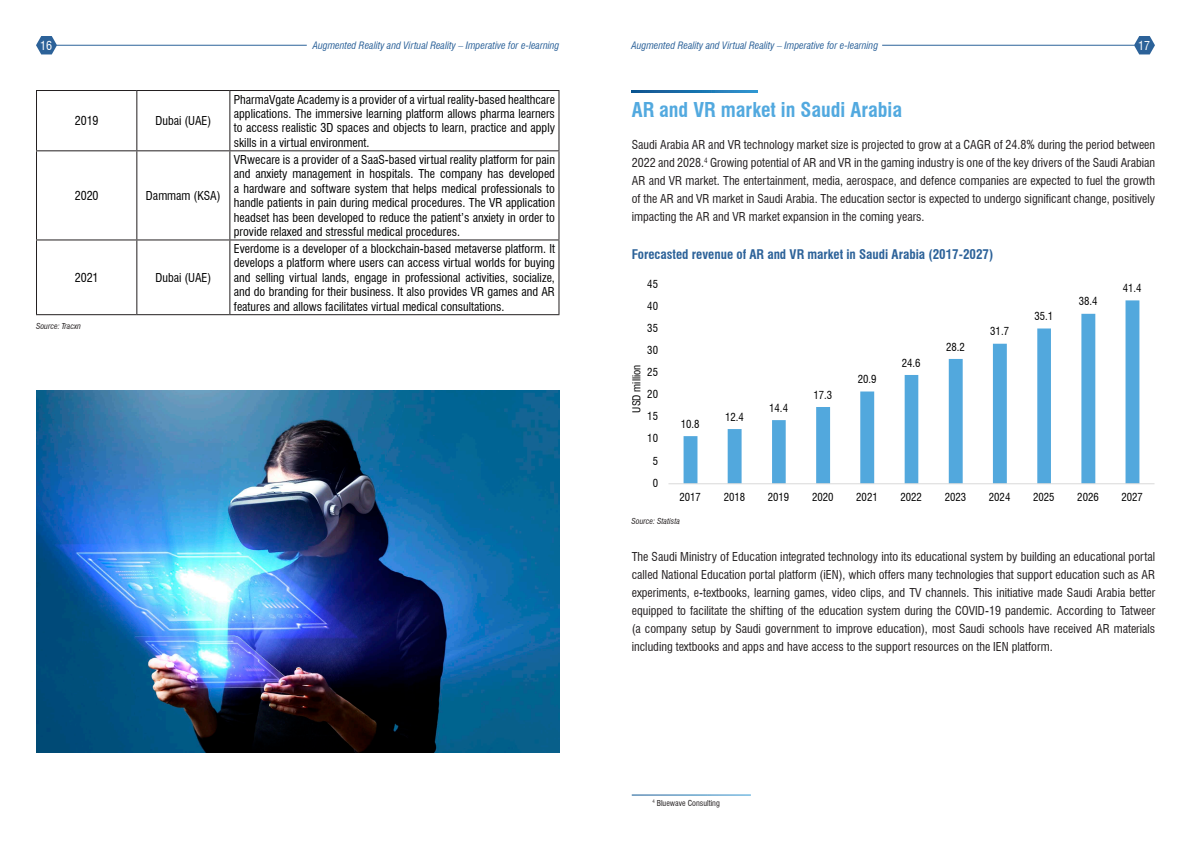
<style>
.page{position:relative;width:1191px;height:842px;background:#fff}
.page>*{position:absolute;margin:0;border:0;box-sizing:border-box;transform-origin:0 0}
.t1{font:700 condensed 20px "Swiss 721 BT";color:#52a9df}
.t2{font:700 condensed 13px "Swiss 721 BT";color:#2c6299}
.t3{font:condensed 12px/18px "Swiss 721 BT";color:#231f20;text-align:justify}
.t4{font:condensed 12px/14.4px "Swiss 721 BT";color:#000;text-align:justify}
.t5{font:condensed 12px "Swiss 721 BT";color:#fff}
.t6{font:condensed 10.8px "Swiss 721 BT";color:#000}
.t7{font:italic condensed 10px "Swiss 721 BT";color:#2c6299}
.t8{font:italic condensed 8px "Swiss 721 BT";color:#231f20}
.t9{font:condensed 8px "Swiss 721 BT";color:#231f20}
</style>
<div class="page">
<svg style="left:36px;top:36px;width:21px;height:18px"></svg>
<hr style="left:56px;top:45px;width:251px;height:1px;background:#2c6299">
<svg style="left:1134px;top:36px;width:21px;height:18px"></svg>
<hr style="left:882px;top:45px;width:252px;height:1px;background:#2c6299">
<hr style="left:36px;top:90px;width:101px;height:1px;background:#231f20">
<hr style="left:36px;top:91px;width:1px;height:59px;background:#231f20">
<hr style="left:137px;top:90px;width:93px;height:1px;background:#231f20">
<hr style="left:136px;top:91px;width:1px;height:59px;background:#231f20">
<hr style="left:230px;top:90px;width:329px;height:1px;background:#231f20">
<hr style="left:229px;top:91px;width:1px;height:59px;background:#231f20">
<hr style="left:558px;top:91px;width:1px;height:59px;background:#231f20">
<hr style="left:36px;top:150px;width:101px;height:1px;background:#231f20">
<hr style="left:36px;top:151px;width:1px;height:88px;background:#231f20">
<hr style="left:137px;top:150px;width:93px;height:1px;background:#231f20">
<hr style="left:136px;top:151px;width:1px;height:88px;background:#231f20">
<hr style="left:230px;top:150px;width:329px;height:1px;background:#231f20">
<hr style="left:229px;top:151px;width:1px;height:88px;background:#231f20">
<hr style="left:558px;top:151px;width:1px;height:88px;background:#231f20">
<hr style="left:36px;top:239px;width:101px;height:1px;background:#231f20">
<hr style="left:36px;top:240px;width:1px;height:74px;background:#231f20">
<hr style="left:137px;top:239px;width:93px;height:1px;background:#231f20">
<hr style="left:136px;top:240px;width:1px;height:74px;background:#231f20">
<hr style="left:230px;top:239px;width:329px;height:1px;background:#231f20">
<hr style="left:229px;top:240px;width:1px;height:74px;background:#231f20">
<hr style="left:558px;top:240px;width:1px;height:74px;background:#231f20">
<hr style="left:36px;top:314px;width:101px;height:1px;background:#231f20">
<hr style="left:137px;top:314px;width:93px;height:1px;background:#231f20">
<hr style="left:230px;top:314px;width:329px;height:1px;background:#231f20">
<img style="left:36px;top:390px;width:523px;height:362px">
<svg style="left:632px;top:90px;width:125px;height:2px"></svg>
<svg style="left:683px;top:300px;width:456px;height:183px"></svg>
<hr style="left:668px;top:483px;width:486px;height:1px;background:#d9d9d9">
<p class="t5" style="left:40px;top:38px;width:13px">16</p>
<p class="t7" style="left:313px;top:39px;width:248px">Augmented Reality and Virtual Reality – Imperative for e-learning</p>
<p class="t7" style="left:631px;top:39px;width:248px">Augmented Reality and Virtual Reality – Imperative for e-learning</p>
<p class="t5" style="left:1138px;top:38px;width:13px">17</p>
<p class="t4" style="left:75px;top:114px;width:25px">2019</p>
<p class="t4" style="left:155px;top:114px;width:57px">Dubai (UAE)</p>
<p class="t4" style="left:75px;top:188px;width:25px">2020</p>
<p class="t4" style="left:146px;top:188px;width:76px">Dammam (KSA)</p>
<p class="t4" style="left:75px;top:270px;width:25px">2021</p>
<p class="t4" style="left:155px;top:270px;width:57px">Dubai (UAE)</p>
<p class="t8" style="left:36px;top:321px;width:47px">Source: Tracxn</p>
<p class="t4" style="left:234px;top:92px;width:323px">PharmaVgate Academy is a provider of a virtual reality-based healthcare applications. The immersive learning platform allows pharma learners to access realistic 3D spaces and objects to learn, practice and apply skills in a virtual environment.</p>
<p class="t4" style="left:234px;top:152px;width:322px">VRwecare is a provider of a SaaS-based virtual reality platform for pain and anxiety management in hospitals. The company has developed a hardware and software system that helps medical professionals to handle patients in pain during medical procedures. The VR application headset has been developed to reduce the patient’s anxiety in order to provide relaxed and stressful medical procedures.</p>
<p class="t4" style="left:234px;top:241px;width:322px">Everdome is a developer of a blockchain-based metaverse platform. It develops a platform where users can access virtual worlds for buying and selling virtual lands, engage in professional activities, socialize, and do branding for their business. It also provides VR games and AR features and allows facilitates virtual medical consultations.</p>
<p class="t1" style="left:632px;top:98px;width:272px">AR and VR market in Saudi Arabia</p>
<p class="t3" style="left:632px;top:136px;width:525px">Saudi Arabia AR and VR technology market size is projected to grow at a CAGR of 24.8% during the period between 2022 and 2028.<sup>4</sup> Growing potential of AR and VR in the gaming industry is one of the key drivers of the Saudi Arabian AR and VR market. The entertainment, media, aerospace, and defence companies are expected to fuel the growth of the AR and VR market in Saudi Arabia. The education sector is expected to undergo significant change, positively impacting the AR and VR market expansion in the coming years.</p>
<p class="t2" style="left:632px;top:246px;width:363px">Forecasted revenue of AR and VR market in Saudi Arabia (2017-2027)</p>
<p class="t6" style="left:647px;top:277px;width:12px">45</p>
<p class="t6" style="left:647px;top:299px;width:12px">40</p>
<p class="t6" style="left:647px;top:321px;width:12px">35</p>
<p class="t6" style="left:647px;top:343px;width:12px">30</p>
<p class="t6" style="left:630px;top:412px;width:49px;rotate:-90deg">USD million</p>
<p class="t6" style="left:647px;top:366px;width:12px">25</p>
<p class="t6" style="left:647px;top:388px;width:12px">20</p>
<p class="t6" style="left:647px;top:410px;width:12px">15</p>
<p class="t6" style="left:647px;top:432px;width:12px">10</p>
<p class="t6" style="left:653px;top:454px;width:7px">5</p>
<p class="t6" style="left:653px;top:476px;width:7px">0</p>
<p class="t6" style="left:681px;top:417px;width:20px">10.8</p>
<p class="t6" style="left:725px;top:410px;width:20px">12.4</p>
<p class="t6" style="left:769px;top:401px;width:20px">14.4</p>
<p class="t6" style="left:813px;top:388px;width:20px">17.3</p>
<p class="t6" style="left:857px;top:373px;width:20px">20.9</p>
<p class="t6" style="left:902px;top:356px;width:20px">24.6</p>
<p class="t6" style="left:946px;top:340px;width:20px">28.2</p>
<p class="t6" style="left:990px;top:325px;width:20px">31.7</p>
<p class="t6" style="left:1034px;top:310px;width:20px">35.1</p>
<p class="t6" style="left:1078px;top:295px;width:20px">38.4</p>
<p class="t6" style="left:1122px;top:282px;width:20px">41.4</p>
<p class="t6" style="left:679px;top:490px;width:23px">2017</p>
<p class="t6" style="left:723px;top:490px;width:23px">2018</p>
<p class="t6" style="left:768px;top:490px;width:23px">2019</p>
<p class="t6" style="left:812px;top:490px;width:23px">2020</p>
<p class="t6" style="left:856px;top:490px;width:23px">2021</p>
<p class="t6" style="left:900px;top:490px;width:23px">2022</p>
<p class="t6" style="left:944px;top:490px;width:23px">2023</p>
<p class="t6" style="left:989px;top:490px;width:23px">2024</p>
<p class="t6" style="left:1033px;top:490px;width:23px">2025</p>
<p class="t6" style="left:1077px;top:490px;width:23px">2026</p>
<p class="t6" style="left:1121px;top:490px;width:23px">2027</p>
<p class="t8" style="left:631px;top:516px;width:50px">Source: Statista</p>
<p class="t3" style="left:632px;top:548px;width:525px">The Saudi Ministry of Education integrated technology into its educational system by building an educational portal called National Education portal platform (iEN), which offers many technologies that support education such as AR experiments, e-textbooks, learning games, video clips, and TV channels. This initiative made Saudi Arabia better equipped to facilitate the shifting of the education system during the COVID-19 pandemic. According to Tatweer (a company setup by Saudi government to improve education), most Saudi schools have received AR materials including textbooks and apps and have access to the support resources on the IEN platform.</p>
<p class="t9" style="left:652px;top:798px;width:69px"><sup>4</sup> Bluewave Consulting</p>
</div>
